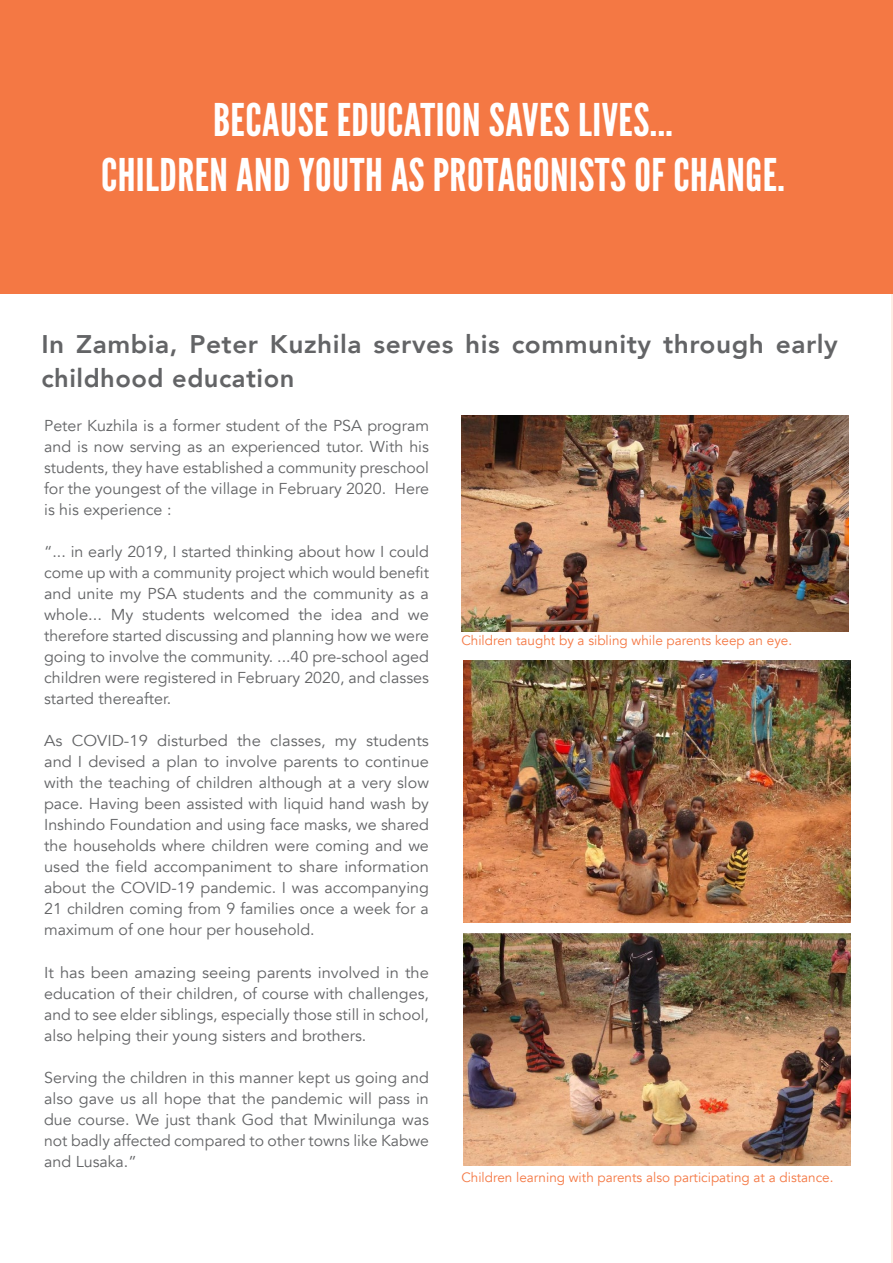
<style>
.page{position:relative;width:893px;height:1263px;background:#fff}
.page>*{position:absolute;margin:0;border:0;box-sizing:border-box;transform-origin:0 0}
.t1{font:45px/55.1px "League Gothic";letter-spacing:.01em;color:#fff;text-align:center;scale:1.04 1}
.t2{font:800 25.5px/34.5px "Avenir";letter-spacing:.02em;color:#636466}
.t3{font:15.75px/21px "Avenir";color:#636466;text-align:justify}
.t4{font:15.75px/21px "Avenir";color:#636466;text-align:justify;scale:1.05 1}
.t5{font:13.5px "Avenir";color:#f47844}
</style>
<div class="page">
<hr style="left:892px;top:0;width:1px;height:1263px;background:#feeee4">
<div style="left:0;top:0;width:893px;height:293px;background:#f47844"></div>
<img style="left:463px;top:933px;width:387px;height:232px">
<img style="left:461px;top:415px;width:387px;height:216px">
<img style="left:463px;top:660px;width:387px;height:262px">
<h1 class="t1" style="left:101px;top:92px;width:659px">BECAUSE EDUCATION SAVES LIVES...<br>CHILDREN AND YOUTH AS PROTAGONISTS OF CHANGE.</h1>
<h2 class="t2" style="left:41px;top:327px;width:798px">In Zambia, Peter Kuzhila serves his community through early childhood education</h2>
<p class="t3" style="left:44px;top:416px;width:386px">Peter Kuzhila is a former student of the PSA program and is now serving as an experienced tutor. With his students, they have established a community preschool for the youngest of the village in February 2020. Here is his experience :</p>
<p class="t3" style="left:44px;top:542px;width:386px">“... in early 2019, I started thinking about how I could come up with a community project which would benefit and unite my PSA students and the community as a whole... My students welcomed the idea and we therefore started discussing and planning how we were going to involve the community. ...40 pre-school aged children were registered in February 2020, and classes started thereafter.</p>
<p class="t4" style="left:44px;top:731px;width:368px">As COVID-19 disturbed the classes, my students and I devised a plan to involve parents to continue with the teaching of children although at a very slow pace. Having been assisted with liquid hand wash by Inshindo Foundation and using face masks, we shared the households where children were coming and we used the field accompaniment to share information about the COVID-19 pandemic. I was accompanying 21 children coming from 9 families once a week for a maximum of one hour per household.</p>
<p class="t4" style="left:44px;top:962px;width:368px">It has been amazing seeing parents involved in the education of their children, of course with challenges, and to see elder siblings, especially those still in school, also helping their young sisters and brothers.</p>
<p class="t3" style="left:44px;top:1067px;width:386px">Serving the children in this manner kept us going and also gave us all hope that the pandemic will pass in due course. We just thank God that Mwinilunga was not badly affected compared to other towns like Kabwe and Lusaka.”</p>
<p class="t5" style="left:461px;top:632px;width:332px">Children taught by a sibling while parents keep an eye.</p>
<p class="t5" style="left:461px;top:1169px;width:374px">Children learning with parents also participating at a distance.</p>
</div>
